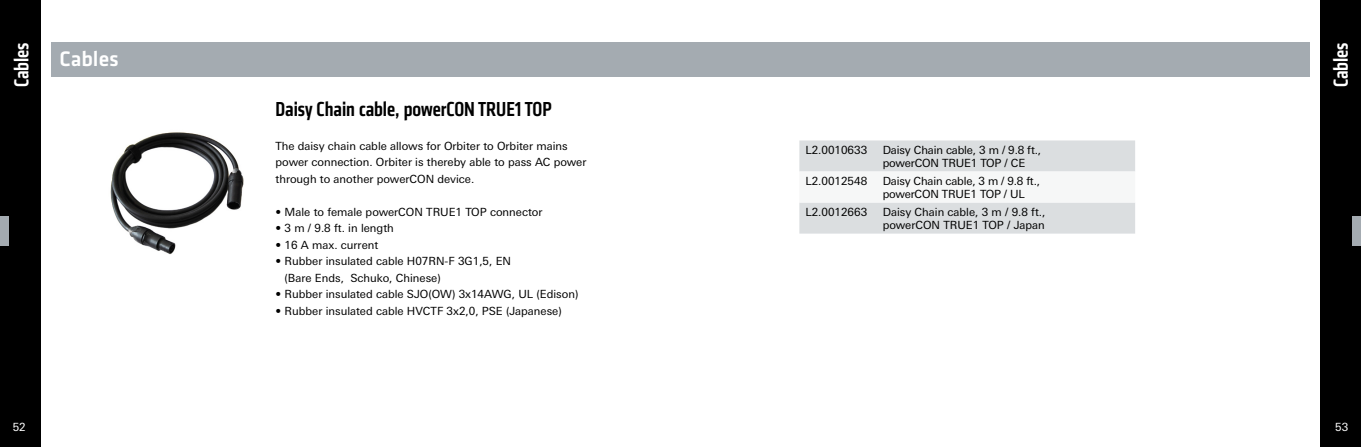
<style>
.page{position:relative;width:1361px;height:447px;background:#fff}
.page>*{position:absolute;margin:0;border:0;box-sizing:border-box;transform-origin:0 0}
.t1{font:500 21.75px "Klavika";color:#fff}
.t2{font:500 condensed 21px "Klavika";color:#000}
.t3{font:500 condensed 21px "Klavika";color:#fff}
.t4{font:11.25px/13.5px "Linotype Univers Basic";color:#000}
.t5{font:11.25px "Linotype Univers Basic";color:#fff}
</style>
<div class="page">
<div style="left:1320px;top:0;width:41px;height:446px;background:#000"></div>
<div style="left:51px;top:43px;width:629px;height:34px;background:#a4abb1"></div>
<div style="left:680px;top:43px;width:630px;height:34px;background:#a4abb1"></div>
<div style="left:0;top:0;width:40px;height:446px;background:#000"></div>
<div style="left:1352px;top:217px;width:9px;height:29px;background:#a4abb1"></div>
<div style="left:0;top:217px;width:9px;height:29px;background:#a4abb1"></div>
<div style="left:799px;top:140px;width:336px;height:93px;background:#dbdee0"></div>
<div style="left:799px;top:171px;width:336px;height:31px;background:#f6f7f7"></div>
<img style="left:110px;top:132px;width:134px;height:123px">
<h2 class="t3" style="left:8px;top:87px;width:46px;rotate:-90deg">Cables</h2>
<h2 class="t3" style="left:1327px;top:87px;width:46px;rotate:-90deg">Cables</h2>
<h2 class="t2" style="left:276px;top:96px;width:277px">Daisy Chain cable, powerCON TRUE1 TOP</h2>
<p class="t4" style="left:805px;top:143px;width:63px">L2.0010633</p>
<p class="t4" style="left:883px;top:143px;width:160px">Daisy Chain cable, 3 m / 9.8 ft., powerCON TRUE1 TOP / CE</p>
<p class="t4" style="left:805px;top:174px;width:63px">L2.0012548</p>
<p class="t4" style="left:883px;top:174px;width:159px">Daisy Chain cable, 3 m / 9.8 ft., powerCON TRUE1 TOP / UL</p>
<p class="t4" style="left:805px;top:205px;width:63px">L2.0012663</p>
<p class="t4" style="left:883px;top:205px;width:164px">Daisy Chain cable, 3 m / 9.8 ft., powerCON TRUE1 TOP / Japan</p>
<h1 class="t1" style="left:60px;top:44px;width:61px">Cables</h1>
<p class="t4" style="left:276px;top:137px;width:312px;line-height:16.5px">The daisy chain cable allows for Orbiter to Orbiter mains power connection. Orbiter is thereby able to pass AC power through to another powerCON device.</p>
<p class="t4" style="left:276px;top:205px;width:268px">¥ Male to female powerCON TRUE1 TOP connector</p>
<p class="t4" style="left:276px;top:221px;width:120px">¥ 3 m / 9.8 ft. in length</p>
<p class="t4" style="left:276px;top:238px;width:104px">¥ 16 A max. current</p>
<p class="t4" style="left:276px;top:254px;width:237px">¥ Rubber insulated cable H07RN-F 3G1,5, EN</p>
<p class="t4" style="left:285px;top:271px;width:158px">(Bare Ends, Schuko, Chinese)</p>
<p class="t4" style="left:276px;top:287px;width:304px">¥ Rubber insulated cable SJO(OW) 3x14AWG, UL (Edison)</p>
<p class="t4" style="left:276px;top:304px;width:288px">¥ Rubber insulated cable HVCTF 3x2,0, PSE (Japanese)</p>
<p class="t5" style="left:13px;top:420px;width:15px">52</p>
<p class="t5" style="left:1335px;top:420px;width:15px">53</p>
</div>
